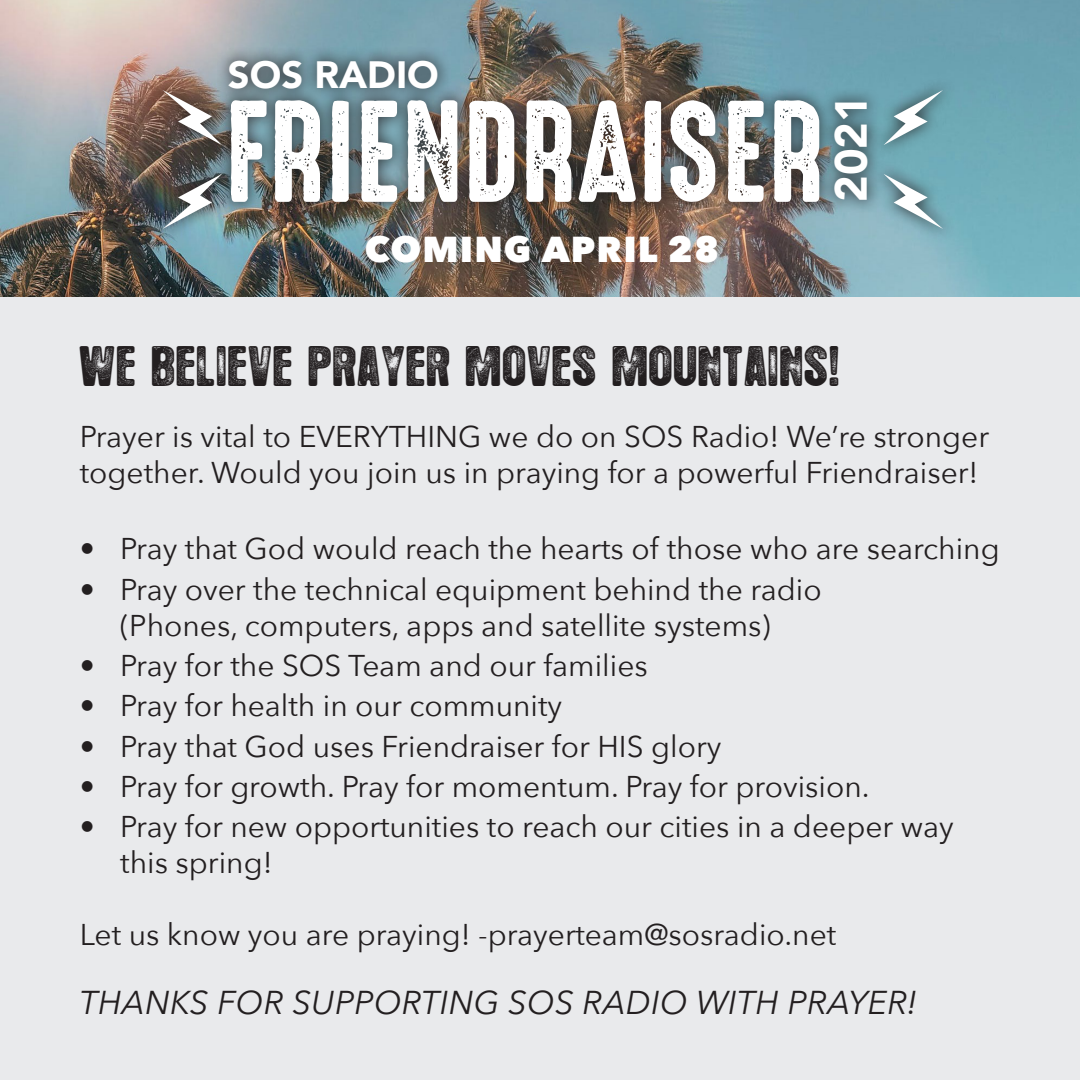
<style>
.page{position:relative;width:1080px;height:1080px;background:#e6e7e9}
.page>*{position:absolute;margin:0;border:0;box-sizing:border-box;transform-origin:0 0}
.t1{font:129.9px "High Voltage Rough";color:#fff}
.t2{font:45px "Hotel Coral Essex";letter-spacing:.05em;color:#231f20}
.t3{font:900 45px "Avenir";color:#fff}
.t4{font:900 38.1px "Avenir";color:#fff}
.t5{font:800 36px "Avenir Next";letter-spacing:.03em;color:#fff}
.t6{font:italic 33px "Avenir Next";letter-spacing:.01em;color:#231f20}
.t7{font:30px/36px "Avenir Next";color:#231f20}
</style>
<div class="page">
<img style="left:0;top:0;width:1080px;height:297px">
<div style="left:150px;top:46px;width:806px;height:196px;background:#231f20;opacity:.75"></div>
<svg style="left:884px;top:90px;width:59px;height:55px;background:#82abb4"></svg>
<svg style="left:163px;top:90px;width:59px;height:55px;background:#857972"></svg>
<svg style="left:884px;top:174px;width:59px;height:55px;background:#8db2bb"></svg>
<svg style="left:163px;top:174px;width:59px;height:55px;background:#7a878a"></svg>
<p class="t4" style="left:228px;top:42px;width:212px">SOS RADIO</p>
<p class="t1" style="left:225px;top:81px;width:602px">FRIENDRAISER</p>
<p class="t3" style="left:813px;top:202px;width:108px;rotate:-90deg">2021</p>
<p class="t5" style="left:365px;top:227px;width:356px">COMING APRIL 28</p>
<p class="t2" style="left:80px;top:344px;width:761px">WE BELIEVE PRAYER MOVES MOUNTAINS!</p>
<p class="t7" style="left:80px;top:419px;width:911px">Prayer is vital to EVERYTHING we do on SOS Radio! We’re stronger together. Would you join us in praying for a powerful Friendraiser!</p>
<p class="t7" style="left:80px;top:531px;width:921px">• Pray that God would reach the hearts of those who are searching</p>
<p class="t7" style="left:80px;top:571px;width:743px;text-align:center">• Pray over the technical equipment behind the radio (Phones, computers, apps and satellite systems)</p>
<p class="t7" style="left:80px;top:648px;width:570px">• Pray for the SOS Team and our families</p>
<p class="t7" style="left:80px;top:688px;width:484px">• Pray for health in our community</p>
<p class="t7" style="left:80px;top:728px;width:643px">• Pray that God uses Friendraiser for HIS glory</p>
<p class="t7" style="left:80px;top:768px;width:791px">• Pray for growth. Pray for momentum. Pray for provision.</p>
<p class="t7" style="left:120px;top:809px;width:835px;text-indent:-40px">• Pray for new opportunities to reach our cities in a deeper way this spring!</p>
<p class="t7" style="left:80px;top:917px;width:758px">Let us know you are praying! -prayerteam@sosradio.net</p>
<p class="t6" style="left:80px;top:983px;width:838px">THANKS FOR SUPPORTING SOS RADIO WITH PRAYER!</p>
</div>
